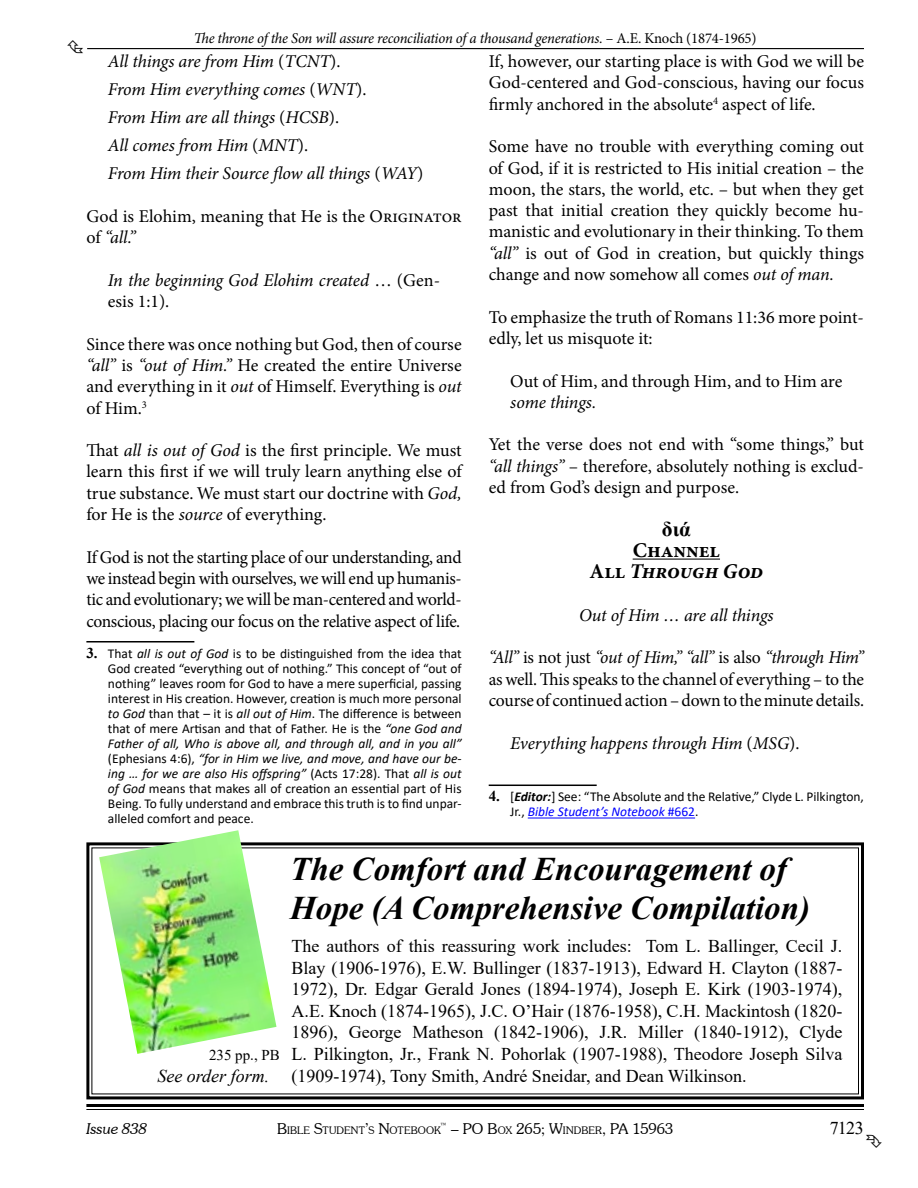
<style>
.page{position:relative;width:918px;height:1188px;background:#fff}
.page>*{position:absolute;margin:0;border:0;box-sizing:border-box;transform-origin:0 0}
.t1{font:italic 700 33px/39.6px "Times New Roman";color:#000}
.t2{font:700 21px/21.3px "Minion Pro";color:#000;text-align:center}
.t3{font:700 21px "Times New Roman";color:#000}
.t4{font:18px/21.3px "Minion Pro";letter-spacing:-.01em;color:#000;text-align:justify}
.t5{font:18px/21.6px "Times New Roman";color:#000;text-align:justify}
.t6{font:italic 18px/28px "Minion Pro";letter-spacing:-.01em;color:#000}
.t7{font:italic 18px "Times New Roman";color:#000}
.t8{font:italic 15px "Minion Pro";letter-spacing:-.02em;color:#000}
.t9{font:300 15px "Souvenir IT Cby BT";color:#000}
.t10{font:15px "Times New Roman";color:#000}
.t11{font:italic 300 15px "Souvenir IT Cby BT";letter-spacing:.005em;color:#000}
.t12{font:13.5px/15px "Calibri";color:#000;text-align:justify}
.t13{font:300 10.5px "Souvenir IT Cby BT";letter-spacing:.015em;color:#000}
.t14{font:300 8.7px "Souvenir IT Cby BT";color:#000}
.s1{font-style:normal}
.s2{font-style:italic}
.s3{font-family:"Times New Roman";font-weight:700;font-size:15px}
.s4{font-weight:700;font-style:italic}
.s5{font-style:italic;color:#00f}
.s6{color:#00f}
.s7{font-size:15px}
.s8{font-size:10.5px}
</style>
<div class="page">
<hr style="left:86px;top:1104px;width:778px;height:3px;background:#000">
<hr style="left:86px;top:1109px;width:778px;height:1px;background:#000">
<hr style="left:87px;top:48px;width:777px;height:1px;background:#000">
<hr style="left:86px;top:641px;width:108px;height:2px;background:#000">
<hr style="left:633px;top:559px;width:87px;height:1px;background:#000">
<hr style="left:489px;top:785px;width:108px;height:1px;background:#000">
<hr style="left:528px;top:818px;width:167px;height:1px;background:#00f">
<svg style="left:86px;top:842px;width:778px;height:258px"></svg>
<img style="left:99px;top:830px;width:178px;height:224px">
<p class="t8" style="left:194px;top:28px;width:564px">The throne of the Son will assure reconciliation of a thousand generations. <span class="s1">– A.E. Knoch (1874-1965)</span></p>
<p class="t6" style="left:108px;top:47px;width:317px">All things are from Him <span class="s1">(</span>TCNT<span class="s1">).<br></span>From Him everything comes <span class="s1">(</span>WNT<span class="s1">).<br></span>From Him are all things <span class="s1">(</span>HCSB<span class="s1">).<br></span>All comes from Him <span class="s1">(</span>MNT<span class="s1">).<br></span>From Him their Source flow all things <span class="s1">(</span>WAY<span class="s1">)</span></p>
<p class="t4" style="left:86px;top:206px;width:377px">God is Elohim, meaning that He is the Originator of <span class="s2">“all.”</span></p>
<p class="t6" style="left:108px;top:269px;width:334px;line-height:21.3px">In the beginning God Elohim created <span class="s1">… (Gen&shy;esis 1:1).</span></p>
<p class="t4" style="left:86px;top:333px;width:377px">Since there was once nothing but God, then of course <span class="s2">“all”</span> is <span class="s2">“out of Him.”</span> He created the entire Universe and everything in it <span class="s2">out</span> of Himself. Everything is <span class="s2">out </span>of Him.<sup>3</sup></p>
<p class="t4" style="left:86px;top:440px;width:377px">That <span class="s2">all is out of God</span> is the first principle. We must learn this first if we will truly learn anything else of true substance. We must start our doctrine with <span class="s2">God, </span>for He is the <span class="s2">source</span> of everything.</p>
<p class="t4" style="left:86px;top:546px;width:377px">If God is not the starting place of our understanding, and we instead begin with ourselves, we will end up humanis&shy;tic and evolutionary; we will be man-centered and world&shy;conscious, placing our focus on the relative aspect of life.</p>
<p class="t12" style="left:108px;top:646px;width:355px;text-indent:-22px"><span class="s3">3.</span> That <span class="s2">all is out of God</span> is to be distinguished from the idea that God created “everything out of nothing.” This concept of “out of nothing” leaves room for God to have a mere superficial, passing interest in His creation. However, creation is much more personal <span class="s2">to God</span> than that – it is <span class="s2">all out of Him</span>. The difference is between that of mere Artisan and that of Father. He is the <span class="s2">“one God and Father of all, Who is above all, and through all, and in you all” </span>(Ephesians 4:6), <span class="s2">“for in Him we live, and move, and have our be&shy;ing … for we are also His offspring”</span> (Acts 17:28). That <span class="s2">all is out of God</span> means that makes all of creation an essential part of His Being. To fully understand and embrace this truth is to find unpar&shy;alleled comfort and peace.</p>
<p class="t4" style="left:489px;top:51px;width:377px">If, however, our starting place is with God we will be God-centered and God-conscious, having our focus firmly anchored in the absolute<sup>4</sup> aspect of life.</p>
<p class="t4" style="left:489px;top:136px;width:377px">Some have no trouble with everything coming out of God, if it is restricted to His initial creation – the moon, the stars, the world, etc. – but when they get past that initial creation they quickly become hu&shy;manistic and evolutionary in their thinking. To them <span class="s2">“all”</span> is out of God in creation, but quickly things change and now somehow all comes <span class="s2">out of man.</span></p>
<p class="t4" style="left:489px;top:306px;width:377px">To emphasize the truth of Romans 11:36 more point&shy;edly, let us misquote it:</p>
<p class="t4" style="left:510px;top:370px;width:334px">Out of Him, and through Him, and to Him are</p>
<p class="t6" style="left:510px;top:388px;width:87px">some things.</p>
<p class="t4" style="left:489px;top:434px;width:377px">Yet the verse does not end with “some things,” but <span class="s2">“all things”</span> – therefore, absolutely nothing is exclud&shy;ed from God’s design and purpose.</p>
<p class="t3" style="left:662px;top:514px;width:31px">διά</p>
<p class="t2" style="left:590px;top:539px;width:175px">Channel<br>All <span class="s2">Through God</span></p>
<p class="t6" style="left:579px;top:601px;width:196px">Out of Him … are all things</p>
<p class="t4" style="left:489px;top:647px;width:377px"><span class="s2">“All”</span> is not just <span class="s2">“out of Him,” “all”</span> is also <span class="s2">“through Him” </span>as well. This speaks to the channel of everything – to the course of continued action – down to the minute details.</p>
<p class="t6" style="left:510px;top:729px;width:291px">Everything happens through Him <span class="s1">(</span>MSG<span class="s1">).</span></p>
<p class="t12" style="left:510px;top:789px;width:355px;text-indent:-22px"><span class="s3">4.</span> [<span class="s4">Editor:</span>] See: “The Absolute and the Relative,” Clyde L. Pilkington,<br>Jr., <span class="s5">Bible Student’s Notebook</span> <span class="s6">#662</span>.</p>
<h1 class="t1" style="left:290px;top:848px;width:521px">The Comfort and Encouragement of<br>Hope (A Comprehensive Compilation)</h1>
<p class="t5" style="left:292px;top:935px;width:552px">The authors of this reassuring work includes: Tom L. Ballinger, Cecil J.<br>Blay (1906-1976), E.W. Bullinger (1837-1913), Edward H. Clayton (1887- 1972), Dr. Edgar Gerald Jones (1894-1974), Joseph E. Kirk (1903-1974), A.E. Knoch (1874-1965), J.C. O’Hair (1876-1958), C.H. Mackintosh (1820- 1896), George Matheson (1842-1906), J.R. Miller (1840-1912), Clyde L. Pilkington, Jr., Frank N. Pohorlak (1907-1988), Theodore Joseph Silva (1909-1974), Tony Smith, André Sneidar, and Dean Wilkinson.</p>
<p class="t10" style="left:209px;top:1045px;width:72px">235 pp., PB</p>
<p class="t7" style="left:157px;top:1063px;width:113px">See order form.</p>
<p class="t13" style="left:277px;top:1124px;width:165px"><span class="s7">B</span>IBLE <span class="s7">S</span>TUDENT<span class="s7">’</span>S <span class="s7">N</span>OTEBOOK</p>
<p class="t5" style="left:830px;top:1117px;width:36px">7123</p>
<p class="t14" style="left:440px;top:1121px;width:9px">™</p>
<p class="t11" style="left:86px;top:1119px;width:62px">Issue 838</p>
<p class="t9" style="left:451px;top:1119px;width:224px">– PO B<span class="s8">OX</span> 265; W<span class="s8">INDBER</span>, PA 15963</p>
</div>
